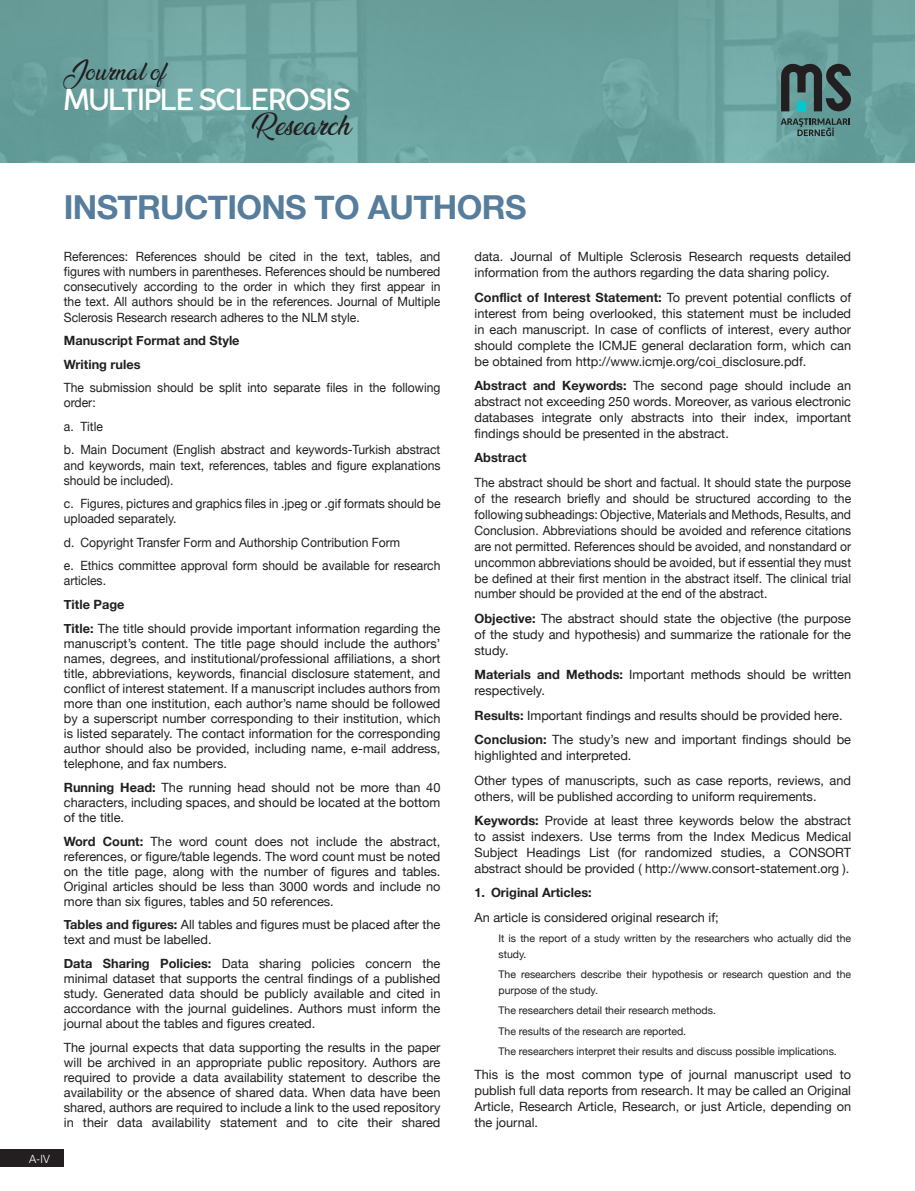
<style>
.page{position:relative;width:915px;height:1191px;background:#fff}
.page>*{position:absolute;margin:0;border:0;box-sizing:border-box;transform-origin:0 0}
.BASLIK{font:700 33px "Helvetica Neue";letter-spacing:-.02em;color:#577d9d}
.t1{font:500 29.7px "Cocogoose Classic Trial";letter-spacing:-.04em;color:#fff}
.t2{font:24.9px "Ananda";color:#231f20}
.t3{font:21.6px "Ananda";color:#231f20}
.t4{font:12.75px/15px "Helvetica Neue";color:#231f20;text-align:justify}
.t5{font:12.75px/15px "Helvetica Neue";color:#231f20;text-align:justify;scale:.95 1}
.t6{font:700 12.75px "Helvetica Neue";color:#231f20}
.t7{font:300 11.25px "Helvetica Neue";color:#fff}
.t8{font:10.5px/15.9px "Helvetica Neue";color:#231f20}
.s1{font-weight:700}
</style>
<div class="page">
<img style="left:0;top:0;width:915px;height:162px">
<svg style="left:780px;top:62px;width:71px;height:49px;background:#425f5f"></svg>
<svg style="left:780px;top:118px;width:69px;height:18px"></svg>
<div style="left:0;top:1149px;width:64px;height:17px;background:#231f20"></div>
<h3 class="t3" style="left:64px;top:60px;width:103px">Journal of</h3>
<h2 class="t1" style="left:64px;top:78px;width:288px">MULTIPLE SCLEROSIS</h2>
<h3 class="t2" style="left:252px;top:112px;width:100px">Research</h3>
<p class="t7" style="left:29px;top:1149px;width:22px">A-IV</p>
<p class="BASLIK" style="left:64px;top:182px;width:464px">INSTRUCTIONS TO AUTHORS</p>
<p class="t5" style="left:64px;top:250px;width:398px">References: References should be cited in the text, tables, and figures with numbers in parentheses. References should be numbered consecutively according to the order in which they first appear in the text. All authors should be in the references. Journal of Multiple Sclerosis Research research adheres to the NLM style.</p>
<p class="t6" style="left:64px;top:330px;width:177px">Manuscript Format and Style</p>
<p class="t6" style="left:64px;top:354px;width:78px">Writing rules</p>
<p class="t5" style="left:64px;top:381px;width:398px">The submission should be split into separate files in the following order:</p>
<p class="t5" style="left:64px;top:419px;width:43px">a. Title</p>
<p class="t5" style="left:64px;top:443px;width:398px">b. Main Document (English abstract and keywords-Turkish abstract and keywords, main text, references, tables and figure explanations should be included).</p>
<p class="t5" style="left:64px;top:497px;width:398px">c. Figures, pictures and graphics files in .jpeg or .gif formats should be uploaded separately.</p>
<p class="t5" style="left:64px;top:535px;width:355px">d. Copyright Transfer Form and Authorship Contribution Form</p>
<p class="t5" style="left:64px;top:559px;width:398px">e. Ethics committee approval form should be available for research articles.</p>
<p class="t6" style="left:64px;top:594px;width:62px">Title Page</p>
<p class="t4" style="left:64px;top:621px;width:378px"><span class="s1">Title:</span> The title should provide important information regarding the manuscript’s content. The title page should include the authors’ names, degrees, and institutional/professional affiliations, a short title, abbreviations, keywords, financial disclosure statement, and conflict of interest statement. If a manuscript includes authors from more than one institution, each author’s name should be followed by a superscript number corresponding to their institution, which is listed separately. The contact information for the corresponding author should also be provided, including name, e-mail address, telephone, and fax numbers.</p>
<p class="t4" style="left:64px;top:780px;width:378px"><span class="s1">Running Head:</span> The running head should not be more than 40 characters, including spaces, and should be located at the bottom of the title.</p>
<p class="t4" style="left:64px;top:834px;width:378px"><span class="s1">Word Count:</span> The word count does not include the abstract, references, or figure/table legends. The word count must be noted on the title page, along with the number of figures and tables.<br>Original articles should be less than 3000 words and include no more than six figures, tables and 50 references.</p>
<p class="t4" style="left:64px;top:918px;width:378px"><span class="s1">Tables and figures:</span> All tables and figures must be placed after the text and must be labelled.</p>
<p class="t4" style="left:64px;top:956px;width:378px"><span class="s1">Data Sharing Policies:</span> Data sharing policies concern the minimal dataset that supports the central findings of a published study. Generated data should be publicly available and cited in accordance with the journal guidelines. Authors must inform the journal about the tables and figures created.</p>
<p class="t4" style="left:64px;top:1040px;width:378px">The journal expects that data supporting the results in the paper will be archived in an appropriate public repository. Authors are required to provide a data availability statement to describe the availability or the absence of shared data. When data have been shared, authors are required to include a link to the used repository in their data availability statement and to cite their shared</p>
<p class="t4" style="left:474px;top:249px;width:378px;line-height:15.9px">data. Journal of Multiple Sclerosis Research requests detailed information from the authors regarding the data sharing policy.</p>
<p class="t4" style="left:474px;top:290px;width:378px;line-height:15.9px"><span class="s1">Conflict of Interest Statement:</span> To prevent potential conflicts of interest from being overlooked, this statement must be included in each manuscript. In case of conflicts of interest, every author should complete the ICMJE general declaration form, which can be obtained from http://www.icmje.org/coi_disclosure.pdf.</p>
<p class="t4" style="left:474px;top:378px;width:378px;line-height:15.9px"><span class="s1">Abstract and Keywords:</span> The second page should include an abstract not exceeding 250 words. Moreover, as various electronic databases integrate only abstracts into their index, important findings should be presented in the abstract.</p>
<p class="t6" style="left:474px;top:448px;width:53px">Abstract</p>
<p class="t5" style="left:474px;top:475px;width:398px;line-height:15.9px">The abstract should be short and factual. It should state the purpose of the research briefly and should be structured according to the following subheadings: Objective, Materials and Methods, Results, and Conclusion. Abbreviations should be avoided and reference citations are not permitted. References should be avoided, and nonstandard or uncommon abbreviations should be avoided, but if essential they must be defined at their first mention in the abstract itself. The clinical trial number should be provided at the end of the abstract.</p>
<p class="t4" style="left:474px;top:611px;width:378px;line-height:15.9px"><span class="s1">Objective:</span> The abstract should state the objective (the purpose of the study and hypothesis) and summarize the rationale for the study.</p>
<p class="t4" style="left:474px;top:667px;width:378px;line-height:15.9px"><span class="s1">Materials and Methods:</span> Important methods should be written respectively.</p>
<p class="t4" style="left:474px;top:708px;width:369px"><span class="s1">Results:</span> Important findings and results should be provided here.</p>
<p class="t4" style="left:474px;top:732px;width:378px;line-height:15.9px"><span class="s1">Conclusion:</span> The study’s new and important findings should be highlighted and interpreted.</p>
<p class="t4" style="left:474px;top:773px;width:378px;line-height:15.9px">Other types of manuscripts, such as case reports, reviews, and others, will be published according to uniform requirements.</p>
<p class="t4" style="left:474px;top:813px;width:378px;line-height:15.9px"><span class="s1">Keywords:</span> Provide at least three keywords below the abstract to assist indexers. Use terms from the Index Medicus Medical Subject Headings List (for randomized studies, a CONSORT abstract should be provided ( http://www.consort-statement.org ).</p>
<p class="t6" style="left:474px;top:883px;width:119px">1. Original Articles:</p>
<p class="t4" style="left:474px;top:910px;width:245px">An article is considered original research if;</p>
<p class="t8" style="left:498px;top:931px;width:354px">It is the report of a study written by the researchers who actually did the study.</p>
<p class="t8" style="left:498px;top:967px;width:354px">The researchers describe their hypothesis or research question and the purpose of the study.</p>
<p class="t8" style="left:498px;top:1003px;width:219px">The researchers detail their research methods.</p>
<p class="t8" style="left:498px;top:1023px;width:189px">The results of the research are reported.</p>
<p class="t8" style="left:498px;top:1043px;width:340px">The researchers interpret their results and discuss possible implications.</p>
<p class="t4" style="left:474px;top:1067px;width:378px;line-height:15.9px">This is the most common type of journal manuscript used to publish full data reports from research. It may be called an Original Article, Research Article, Research, or just Article, depending on the journal.</p>
</div>
